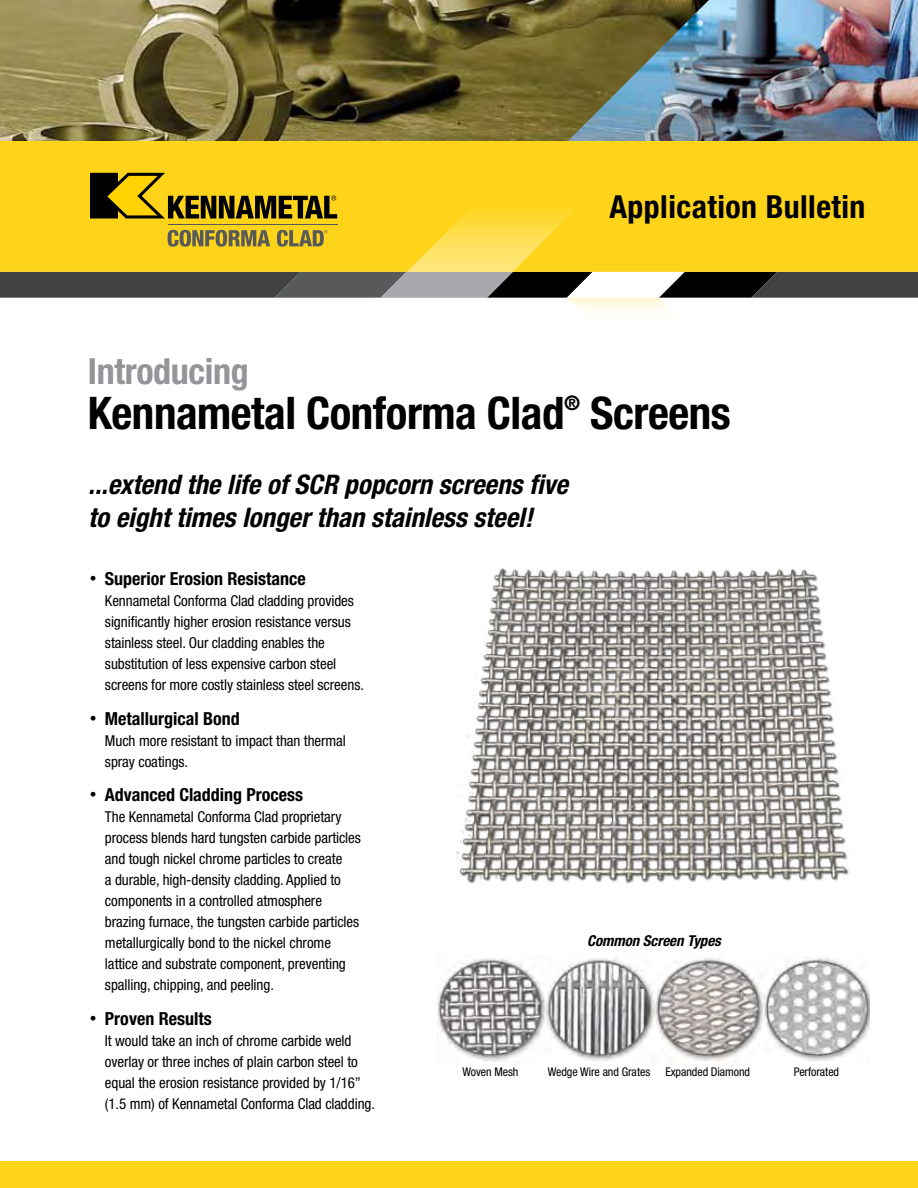
<style>
.page{position:relative;width:918px;height:1188px;background:#fff}
.page>*{position:absolute;margin:0;border:0;box-sizing:border-box;transform-origin:0 0}
.t1{font:700 condensed 45px "Helvetica Neue";letter-spacing:-.01em;color:#000}
.t2{font:700 condensed 36px "Helvetica Neue";letter-spacing:-.01em;color:#939598}
.t3{font:700 condensed 31.8px "Helvetica Neue";letter-spacing:.015em;color:#000}
.t4{font:italic 700 condensed 27px/33px "Helvetica Neue";color:#000}
.t5{font:700 condensed 20.1px "Helvetica Neue";color:#000}
.t6{font:700 condensed 18px "Helvetica Neue";color:#000}
.t7{font:condensed 15px/21px "Helvetica Neue";letter-spacing:-.005em;color:#000}
.t8{font:italic 700 condensed 15px "Helvetica Neue";letter-spacing:-.005em;color:#000}
.t9{font:condensed 12px "Helvetica Neue";letter-spacing:-.005em;color:#000}
.s1{font-size:13.5px}
</style>
<div class="page">
<img style="left:0;top:0;width:567px;height:141px">
<img style="left:567px;top:0;width:351px;height:141px">
<div style="left:0;top:1161px;width:918px;height:27px;background:#fdd41a"></div>
<div style="left:0;top:141px;width:918px;height:128px;background:#fdd41a"></div>
<svg style="left:0;top:173px;width:918px;height:138px"></svg>
<img style="left:437px;top:957px;width:433px;height:105px">
<img style="left:456px;top:568px;width:393px;height:316px">
<h3 class="t3" style="left:609px;top:188px;width:258px">Application Bulletin</h3>
<h2 class="t2" style="left:88px;top:350px;width:162px">Introducing</h2>
<h1 class="t1" style="left:88px;top:386px;width:478px">Kennametal Conforma Clad</h1>
<h3 class="t5" style="left:564px;top:391px;width:18px">®</h3>
<h1 class="t1" style="left:590px;top:386px;width:142px">Screens</h1>
<h3 class="t4" style="left:88px;top:467px;width:481px">...extend the life of SCR popcorn screens five to eight times longer than stainless steel!</h3>
<p class="t6" style="left:90px;top:568px;width:217px"><span class="s1">•</span> Superior Erosion Resistance</p>
<p class="t7" style="left:105px;top:590px;width:261px">Kennametal Conforma Clad cladding provides significantly higher erosion resistance versus stainless steel. Our cladding enables the substitution of less expensive carbon steel screens for more costly stainless steel screens.</p>
<p class="t6" style="left:90px;top:707px;width:151px"><span class="s1">•</span> Metallurgical Bond</p>
<p class="t7" style="left:105px;top:730px;width:242px">Much more resistant to impact than thermal spray coatings.</p>
<p class="t6" style="left:90px;top:784px;width:215px"><span class="s1">•</span> Advanced Cladding Process</p>
<p class="t7" style="left:105px;top:806px;width:257px">The Kennametal Conforma Clad proprietary process blends hard tungsten carbide particles and tough nickel chrome particles to create<br>a durable, high-density cladding. Applied to components in a controlled atmosphere brazing furnace, the tungsten carbide particles metallurgically bond to the nickel chrome lattice and substrate component, preventing spalling, chipping, and peeling.</p>
<p class="t6" style="left:90px;top:1007px;width:123px"><span class="s1">•</span> Proven Results</p>
<p class="t7" style="left:105px;top:1030px;width:272px">It would take an inch of chrome carbide weld overlay or three inches of plain carbon steel to equal the erosion resistance provided by 1/16” (1.5 mm) of Kennametal Conforma Clad cladding.</p>
<p class="t8" style="left:587px;top:932px;width:135px">Common Screen Types</p>
<p class="t9" style="left:462px;top:1064px;width:58px">Woven Mesh</p>
<p class="t9" style="left:548px;top:1064px;width:104px">Wedge Wire and Grates</p>
<p class="t9" style="left:665px;top:1065px;width:86px">Expanded Diamond</p>
<p class="t9" style="left:794px;top:1064px;width:47px">Perforated</p>
</div>
